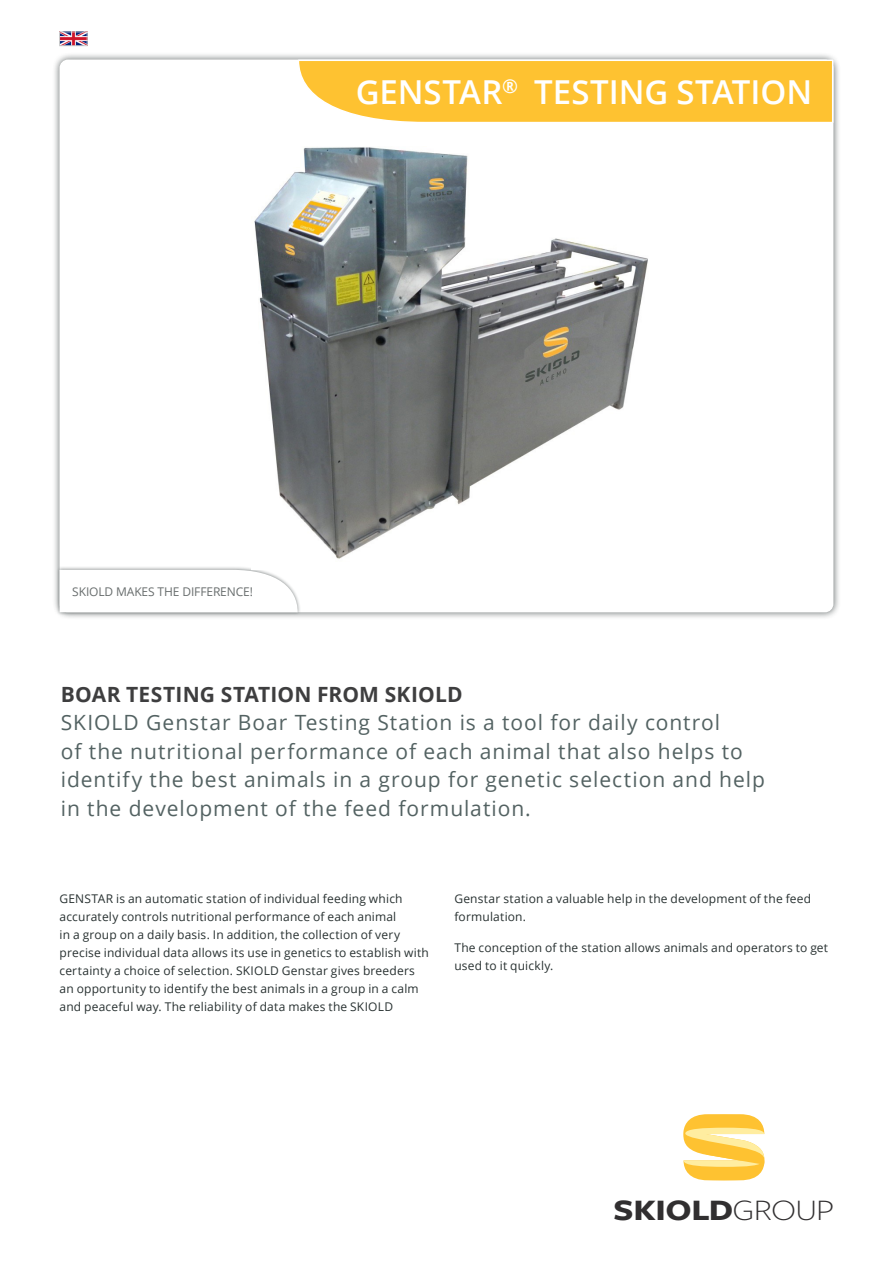
<style>
.page{position:relative;width:893px;height:1263px;background:#fff}
.page>*{position:absolute;margin:0;border:0;box-sizing:border-box;transform-origin:0 0}
.overskrift1{font:600 33px "Open Sans";color:#fff}
.t1{font:700 30.9px "Freight Sans Pro";letter-spacing:-.01em;color:#312f30;scale:1.16 1}
.punktopstilling{font:21px/28.5px "Open Sans";letter-spacing:.045em;color:#536262}
.mellemrubrik_top{font:700 21px "Open Sans";letter-spacing:.01em;color:#3e3e3f}
.body_text{font:12px/18px "Open Sans";letter-spacing:.015em;color:#283131}
.t2{font:12px "Open Sans";letter-spacing:-.01em;color:#686d6d}
.s1{font-weight:300}
</style>
<div class="page">
<svg style="left:683px;top:1114px;width:82px;height:66px"></svg>
<div style="left:52px;top:52px;width:789px;height:568px;background:#283131;opacity:.75"></div>
<div style="left:60px;top:60px;width:773px;height:552px;background:#fff;border-radius:9px"></div>
<svg style="left:297px;top:59px;width:537px;height:65px;background:#fdc847"></svg>
<div style="left:56px;top:566px;width:245px;height:50px;background:#283131;opacity:.5"></div>
<svg style="left:60px;top:570px;width:238px;height:42px"></svg>
<img style="left:251px;top:147px;width:397px;height:422px">
<img style="left:61px;top:34px;width:24px;height:10px">
<div style="left:59px;top:32px;width:28px;height:14px;border:1px solid #cdcece"></div>
<p class="overskrift1" style="left:356px;top:69px;width:458px">GENSTAR<sup>®</sup> TESTING STATION</p>
<p class="t2" style="left:72px;top:583px;width:182px">SKIOLD MAKES THE DIFFERENCE!</p>
<p class="mellemrubrik_top" style="left:61px;top:679px;width:403px">BOAR TESTING STATION FROM SKIOLD</p>
<p class="punktopstilling" style="left:61px;top:708px;width:705px">SKIOLD Genstar Boar Testing Station is a tool for daily control<br>of the nutritional performance of each animal that also helps to identify the best animals in a group for genetic selection and help in the development of the feed formulation.</p>
<p class="body_text" style="left:60px;top:889px;width:371px">GENSTAR is an automatic station of individual feeding which accurately controls nutritional performance of each animal<br>in a group on a daily basis. In addition, the collection of very precise individual data allows its use in genetics to establish with certainty a choice of selection. SKIOLD Genstar gives breeders an opportunity to identify the best animals in a group in a calm and peaceful way. The reliability of data makes the SKIOLD</p>
<p class="body_text" style="left:454px;top:889px;width:358px">Genstar station a valuable help in the development of the feed formulation.</p>
<p class="body_text" style="left:454px;top:938px;width:375px">The conception of the station allows animals and operators to get used to it quickly.</p>
<h2 class="t1" style="left:613px;top:1188px;width:192px">SKIOLD<span class="s1">GROUP</span></h2>
</div>
